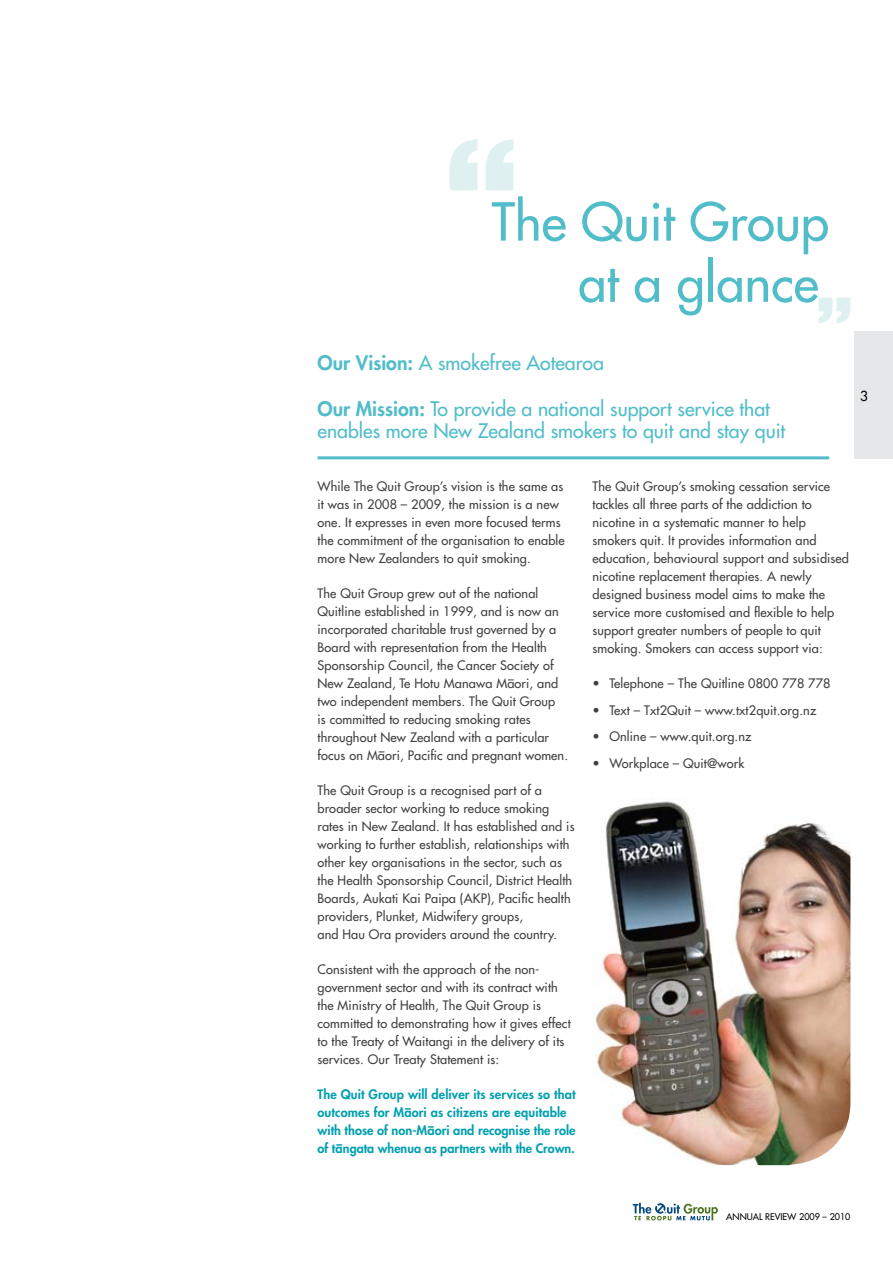
<style>
.page{position:relative;width:893px;height:1263px;background:#fff}
.page>*{position:absolute;margin:0;border:0;box-sizing:border-box;transform-origin:0 0}
.t1{font:500 51px/61.2px "Futura Std";color:#51bdc9;text-align:right}
.t2{font:500 19.5px/22.5px "Futura Std";color:#51bdc9}
.t3{font:500 13.5px "Futura Std";color:#000}
.t4{font:500 12.75px/18px "Futura Std";letter-spacing:.01em;color:#414142}
.t5{font:800 12.75px/18px "Futura Std";letter-spacing:.01em;color:#00a0af}
.t6{font:500 9px "Futura Std";color:#000}
.s1{font-weight:800}
</style>
<div class="page">
<svg style="left:633px;top:1203px;width:85px;height:17px"></svg>
<div style="left:855px;top:332px;width:38px;height:127px;background:#e6e7e8"></div>
<svg style="left:450px;top:139px;width:27px;height:51px"></svg>
<svg style="left:486px;top:139px;width:27px;height:51px"></svg>
<hr style="left:317px;top:456px;width:512px;height:3px;background:#51bdc9">
<svg style="left:819px;top:298px;width:31px;height:25px"></svg>
<img style="left:595px;top:801px;width:255px;height:364px">
<h1 class="t1" style="left:492px;top:191px;width:339px">The Quit Group at a glance</h1>
<h2 class="t2" style="left:317px;top:352px;width:288px"><span class="s1">Our Vision:</span> A smokefree Aotearoa</h2>
<h2 class="t2" style="left:317px;top:397px;width:469px"><span class="s1">Our Mission:</span> To provide a national support service that enables more New Zealand smokers to quit and stay quit</h2>
<p class="t3" style="left:860px;top:388px;width:9px">3</p>
<p class="t4" style="left:317px;top:477px;width:249px">While The Quit Group’s vision is the same as it was in 2008 – 2009, the mission is a new one. It expresses in even more focused terms the commitment of the organisation to enable more New Zealanders to quit smoking.</p>
<p class="t4" style="left:317px;top:584px;width:252px">The Quit Group grew out of the national Quitline established in 1999, and is now an incorporated charitable trust governed by a Board with representation from the Health Sponsorship Council, the Cancer Society of New Zealand, Te Hotu Manawa Ma–ori, and two independent members. The Quit Group<br>is committed to reducing smoking rates throughout New Zealand with a particular focus on Ma–ori, Pacific and pregnant women.</p>
<p class="t4" style="left:317px;top:781px;width:259px">The Quit Group is a recognised part of a broader sector working to reduce smoking rates in New Zealand. It has established and is working to further establish, relationships with other key organisations in the sector, such as the Health Sponsorship Council, District Health Boards, Aukati Kai Paipa (AKP), Pacific health providers, Plunket, Midwifery groups,<br>and Hau Ora providers around the country.</p>
<p class="t4" style="left:317px;top:960px;width:255px">Consistent with the approach of the non&shy;government sector and with its contract with the Ministry of Health, The Quit Group is committed to demonstrating how it gives effect to the Treaty of Waitangi in the delivery of its services. Our Treaty Statement is:</p>
<p class="t5" style="left:317px;top:1085px;width:259px">The Quit Group will deliver its services so that outcomes for Ma–ori as citizens are equitable with those of non-Ma–ori and recognise the role of ta–ngata whenua as partners with the Crown.</p>
<p class="t4" style="left:592px;top:477px;width:258px">The Quit Group’s smoking cessation service tackles all three parts of the addiction to nicotine in a systematic manner to help smokers quit. It provides information and education, behavioural support and subsidised nicotine replacement therapies. A newly designed business model aims to make the service more customised and flexible to help support greater numbers of people to quit smoking. Smokers can access support via:</p>
<p class="t4" style="left:592px;top:674px;width:240px">• Telephone – The Quitline 0800 778 778</p>
<p class="t4" style="left:592px;top:701px;width:225px">• Text – Txt2Quit – www.txt2quit.org.nz</p>
<p class="t4" style="left:592px;top:727px;width:160px">• Online – www.quit.org.nz</p>
<p class="t4" style="left:592px;top:754px;width:153px">• Workplace – Quit@work</p>
<p class="t6" style="left:726px;top:1211px;width:126px">ANNUAL REVIEW 2009 – 2010</p>
</div>
